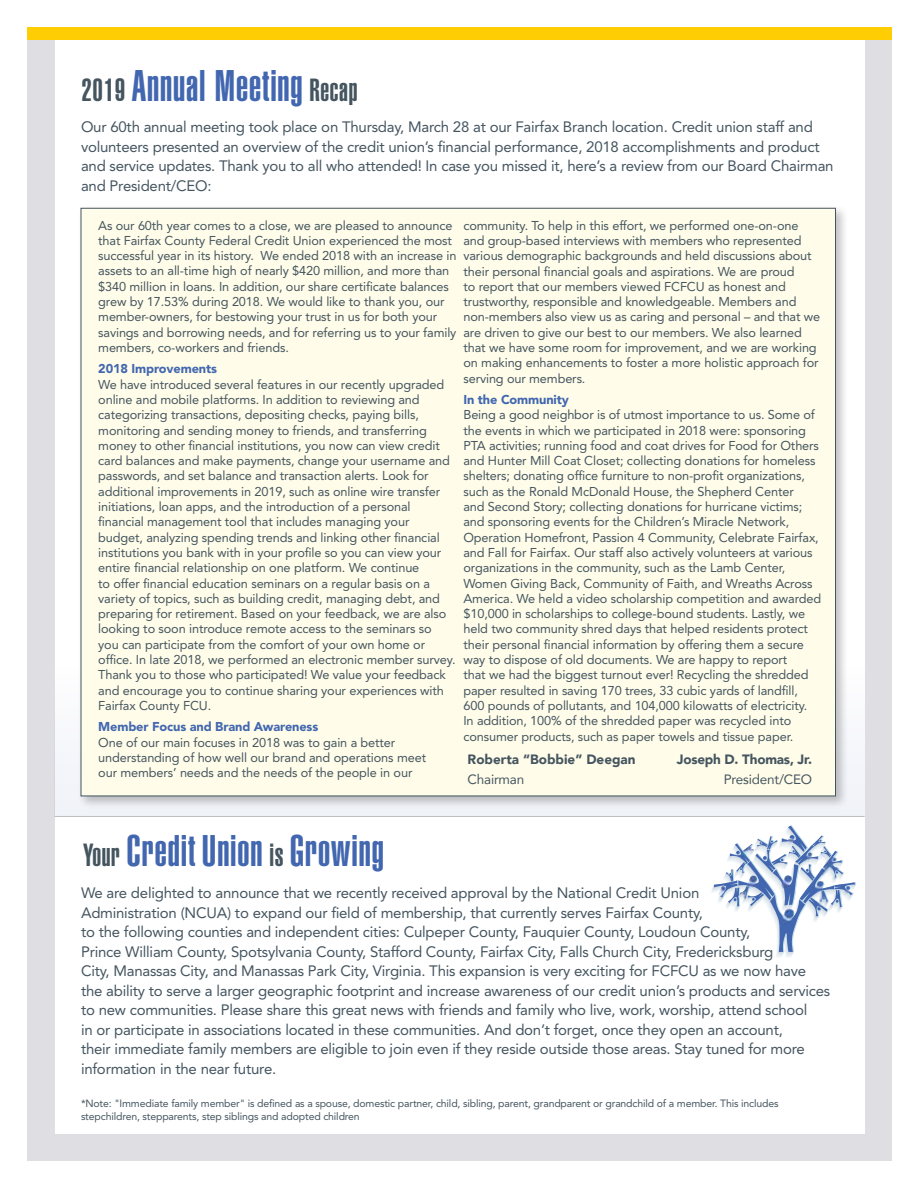
<style>
.page{position:relative;width:918px;height:1188px;background:#fff}
.page>*{position:absolute;margin:0;border:0;box-sizing:border-box;transform-origin:0 0}
.t1{font:900 extra-condensed 43.5px "Helvetica";letter-spacing:.02em;color:#4267b0}
.t2{font:15px/19.5px "Avenir LT Std";letter-spacing:-.015em;color:#455560}
.t3{font:900 13.5px "Avenir";color:#455560}
.t4{font:13.5px "Avenir";letter-spacing:-.015em;color:#455560}
.t5{font:12.75px/15.3px "Avenir LT Std";letter-spacing:-.01em;color:#455560}
.t6{font:900 12.75px "Avenir LT Std";letter-spacing:-.01em;color:#4267b0}
.t7{font:10.5px/13.5px "Avenir LT Std";letter-spacing:-.015em;color:#455560}
.s1{font-size:31.5px;color:#455560}
</style>
<div class="page">
<div style="left:27px;top:27px;width:864px;height:1134px;background:#dfdee2"></div>
<div style="left:55px;top:40px;width:810px;height:1094px;background:#fff"></div>
<div style="left:27px;top:27px;width:864px;height:13px;background:#ffcd03"></div>
<div style="left:55px;top:667px;width:810px;height:149px;background:#f1f3f9"></div>
<div style="left:77px;top:205px;width:771px;height:604px;background:#000;opacity:.24"></div>
<div style="left:81px;top:208px;width:755px;height:588px;background:#fffde9;border:1px solid #455560"></div>
<hr style="left:55px;top:816px;width:810px;height:1px;background:#bcbec0">
<svg style="left:711px;top:826px;width:145px;height:131px"></svg>
<h1 class="t1" style="left:82px;top:61px;width:277px"><span class="s1">2019</span> Annual Meeting <span class="s1">Recap</span></h1>
<p class="t2" style="left:81px;top:117px;width:754px">Our 60th annual meeting took place on Thursday, March 28 at our Fairfax Branch location. Credit union staff and volunteers presented an overview of the credit union’s financial performance, 2018 accomplishments and product and service updates. Thank you to all who attended! In case you missed it, here’s a review from our Board Chairman and President/CEO:</p>
<p class="t5" style="left:98px;top:218px;width:360px">As our 60th year comes to a close, we are pleased to announce that Fairfax County Federal Credit Union experienced the most successful year in its history. We ended 2018 with an increase in assets to an all-time high of nearly $420 million, and more than $340 million in loans. In addition, our share certificate balances grew by 17.53% during 2018. We would like to thank you, our member-owners, for bestowing your trust in us for both your savings and borrowing needs, and for referring us to your family members, co-workers and friends.</p>
<p class="t6" style="left:98px;top:361px;width:120px">2018 Improvements</p>
<p class="t5" style="left:98px;top:377px;width:359px">We have introduced several features in our recently upgraded online and mobile platforms. In addition to reviewing and categorizing transactions, depositing checks, paying bills, monitoring and sending money to friends, and transferring money to other financial institutions, you now can view credit card balances and make payments, change your username and passwords, and set balance and transaction alerts. Look for additional improvements in 2019, such as online wire transfer initiations, loan apps, and the introduction of a personal financial management tool that includes managing your budget, analyzing spending trends and linking other financial institutions you bank with in your profile so you can view your entire financial relationship on one platform. We continue<br>to offer financial education seminars on a regular basis on a variety of topics, such as building credit, managing debt, and preparing for retirement. Based on your feedback, we are also looking to soon introduce remote access to the seminars so<br>you can participate from the comfort of your own home or office. In late 2018, we performed an electronic member survey.<br>Thank you to those who participated! We value your feedback and encourage you to continue sharing your experiences with Fairfax County FCU.</p>
<p class="t6" style="left:98px;top:719px;width:222px">Member Focus and Brand Awareness</p>
<p class="t5" style="left:98px;top:735px;width:329px">One of our main focuses in 2018 was to gain a better understanding of how well our brand and operations meet our members’ needs and the needs of the people in our</p>
<p class="t5" style="left:463px;top:218px;width:358px">community. To help in this effort, we performed one-on-one and group-based interviews with members who represented various demographic backgrounds and held discussions about their personal financial goals and aspirations. We are proud<br>to report that our members viewed FCFCU as honest and trustworthy, responsible and knowledgeable. Members and non-members also view us as caring and personal – and that we are driven to give our best to our members. We also learned that we have some room for improvement, and we are working on making enhancements to foster a more holistic approach for serving our members.</p>
<p class="t6" style="left:463px;top:392px;width:107px">In the Community</p>
<p class="t5" style="left:463px;top:407px;width:359px">Being a good neighbor is of utmost importance to us. Some of the events in which we participated in 2018 were: sponsoring PTA activities; running food and coat drives for Food for Others and Hunter Mill Coat Closet; collecting donations for homeless shelters; donating office furniture to non-profit organizations, such as the Ronald McDonald House, the Shepherd Center<br>and Second Story; collecting donations for hurricane victims; and sponsoring events for the Children’s Miracle Network, Operation Homefront, Passion 4 Community, Celebrate Fairfax, and Fall for Fairfax. Our staff also actively volunteers at various organizations in the community, such as the Lamb Center, Women Giving Back, Community of Faith, and Wreaths Across America. We held a video scholarship competition and awarded $10,000 in scholarships to college-bound students. Lastly, we held two community shred days that helped residents protect their personal financial information by offering them a secure way to dispose of old documents. We are happy to report<br>that we had the biggest turnout ever! Recycling the shredded paper resulted in saving 170 trees, 33 cubic yards of landfill, 600 pounds of pollutants, and 104,000 kilowatts of electricity.<br>In addition, 100% of the shredded paper was recycled into consumer products, such as paper towels and tissue paper.</p>
<p class="t3" style="left:677px;top:748px;width:137px">Joseph D. Thomas, Jr.</p>
<p class="t4" style="left:724px;top:768px;width:90px">President/CEO</p>
<p class="t3" style="left:468px;top:748px;width:170px">Roberta “Bobbie” Deegan</p>
<p class="t4" style="left:468px;top:768px;width:58px">Chairman</p>
<h1 class="t1" style="left:83px;top:826px;width:302px"><span class="s1">Your</span> CreditUnion <span class="s1">is</span> Growing</h1>
<p class="t2" style="left:81px;top:884px;width:751px">We are delighted to announce that we recently received approval by the National Credit Union<br>Administration (NCUA) to expand our field of membership, that currently serves Fairfax County,<br>to the following counties and independent cities: Culpeper County, Fauquier County, Loudoun County,<br>Prince William County, Spotsylvania County, Stafford County, Fairfax City, Falls Church City, Fredericksburg<br>City, Manassas City, and Manassas Park City, Virginia. This expansion is very exciting for FCFCU as we now have the ability to serve a larger geographic footprint and increase awareness of our credit union’s products and services to new communities. Please share this great news with friends and family who live, work, worship, attend school<br>in or participate in associations located in these communities. And don’t forget, once they open an account,<br>their immediate family members are eligible to join even if they reside outside those areas. Stay tuned for more information in the near future.</p>
<p class="t7" style="left:81px;top:1097px;width:699px">*Note: "Immediate family member" is defined as a spouse, domestic partner, child, sibling, parent, grandparent or grandchild of a member. This includes stepchildren, stepparents, step siblings and adopted children</p>
</div>
